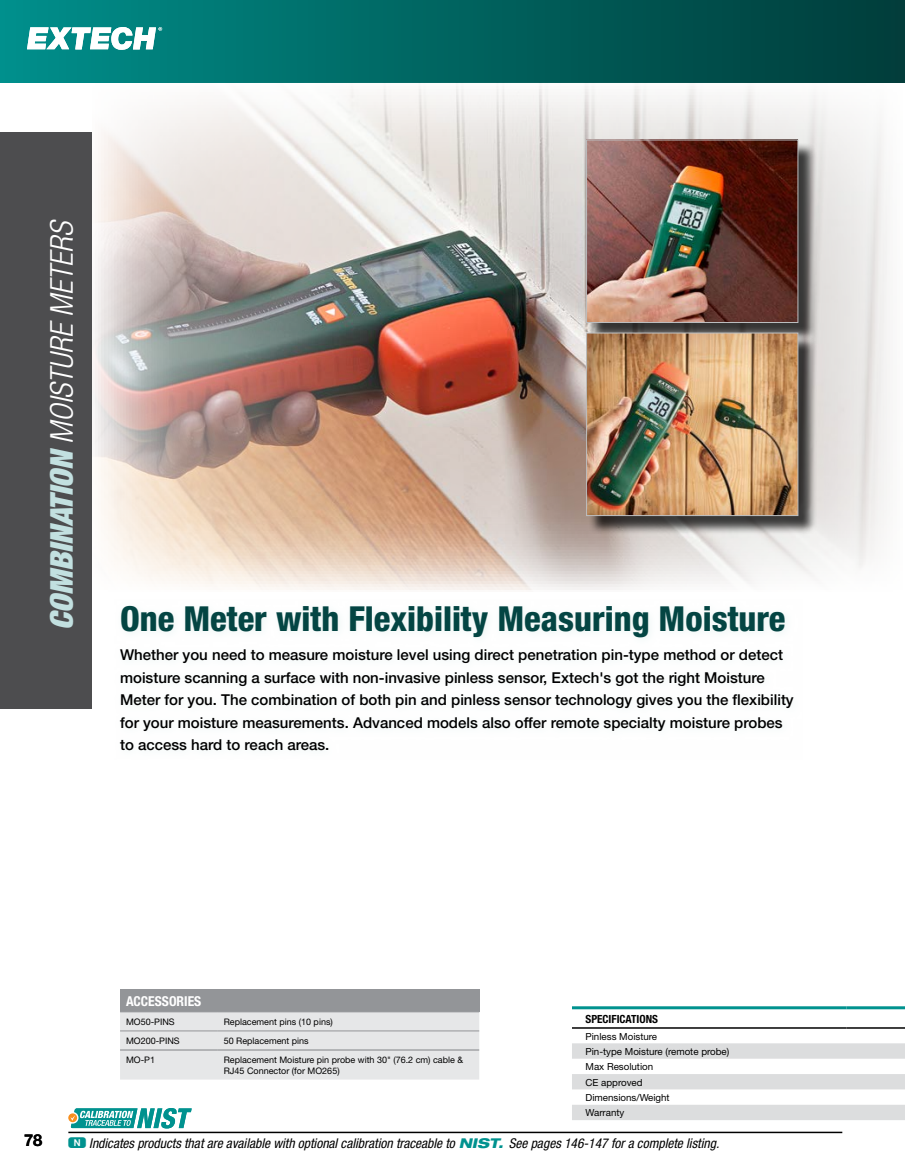
<style>
.page{position:relative;width:905px;height:1175px;background:#fff}
.page>*{position:absolute;margin:0;border:0;box-sizing:border-box;transform-origin:0 0}
.t1{font:800 condensed 34.5px "Helvetica Neue LT";color:#044543}
.t2{font:italic 300 condensed 31.5px "Helvetica Neue LT";color:#fff}
.t3{font:700 16.5px "Helvetica Neue LT";color:#000}
.t4{font:500 15px/22.5px "Helvetica Neue LT";color:#000}
.t5{font:700 condensed 13.65px "Helvetica Neue LT";color:#fff}
.t6{font:italic condensed 13.5px "Helvetica Neue LT";color:#000}
.t7{font:700 condensed 11.25px "Helvetica Neue LT";color:#000}
.t8{font:9.75px/15.3px "Helvetica Neue LT";color:#000}
.t9{font:9px/10.5px "Helvetica Neue LT";color:#000}
.s1{font-weight:900;color:#c2e0e0}
.s2{font-family:"Deutsche Bahn AG Six";font-style:normal;font-stretch:normal;font-size:15px;color:#00928f}
.s3{font-weight:800;font-stretch:expanded;color:#00928f}
</style>
<div class="page">
<div style="left:0;top:0;width:904px;height:83px;background:linear-gradient(to right,#008e8a,#003c39)"></div>
<hr style="left:68px;top:1131px;width:774px;height:2px;background:#000">
<svg style="left:572px;top:1043px;width:332px;height:77px"></svg>
<hr style="left:846px;top:1006px;width:58px;height:3px;background:#00928f">
<hr style="left:846px;top:1027px;width:58px;height:1px;background:#000">
<hr style="left:572px;top:1006px;width:274px;height:3px;background:#00928f">
<hr style="left:572px;top:1027px;width:274px;height:1px;background:#000">
<img style="left:92px;top:86px;width:798px;height:504px">
<div style="left:0;top:132px;width:92px;height:576px;background:#4d4d4f"></div>
<svg style="left:27px;top:27px;width:135px;height:23px"></svg>
<div style="left:120px;top:989px;width:359px;height:22px;background:#939598"></div>
<div style="left:120px;top:1012px;width:359px;height:67px;background:#e6e7e8"></div>
<hr style="left:120px;top:1011px;width:98px;height:1px;background:#939598">
<hr style="left:218px;top:1011px;width:261px;height:1px;background:#939598">
<hr style="left:120px;top:1030px;width:98px;height:1px;background:#939598">
<hr style="left:218px;top:1030px;width:261px;height:1px;background:#939598">
<hr style="left:120px;top:1049px;width:98px;height:1px;background:#808285">
<hr style="left:218px;top:1049px;width:261px;height:1px;background:#808285">
<svg style="left:68px;top:1113px;width:9px;height:9px"></svg>
<svg style="left:70px;top:1108px;width:122px;height:20px"></svg>
<div style="left:588px;top:142px;width:229px;height:200px;background:#000;opacity:.75"></div>
<img style="left:588px;top:142px;width:208px;height:179px">
<div style="left:586px;top:140px;width:212px;height:183px;border:1px solid #bcbec0"></div>
<div style="left:588px;top:335px;width:229px;height:200px;background:#000;opacity:.75"></div>
<img style="left:588px;top:335px;width:208px;height:179px">
<div style="left:586px;top:333px;width:212px;height:183px;border:1px solid #bcbec0"></div>
<h2 class="t2" style="left:44px;top:629px;width:412px;rotate:-90deg"><span class="s1">COMBINATION</span> MOISTURE METERS</h2>
<h1 class="t1" style="left:120px;top:597px;width:666px">One Meter with Flexibility Measuring Moisture</h1>
<p class="t4" style="left:120px;top:643px;width:675px">Whether you need to measure moisture level using direct penetration pin-type method or detect moisture scanning a surface with non-invasive pinless sensor, Extech's got the right Moisture Meter for you. The combination of both pin and pinless sensor technology gives you the flexibility for your moisture measurements. Advanced models also offer remote specialty moisture probes to access hard to reach areas.</p>
<p class="t5" style="left:126px;top:992px;width:77px">ACCESSORIES</p>
<p class="t9" style="left:126px;top:1016px;width:50px">MO50-PINS</p>
<p class="t9" style="left:224px;top:1016px;width:111px">Replacement pins (10 pins)</p>
<p class="t9" style="left:126px;top:1035px;width:55px">MO200-PINS</p>
<p class="t9" style="left:224px;top:1035px;width:87px">50 Replacement pins</p>
<p class="t9" style="left:126px;top:1054px;width:31px">MO-P1</p>
<p class="t9" style="left:224px;top:1054px;width:241px">Replacement Moisture pin probe with 30" (76.2 cm) cable &amp;<br>RJ45 Connector (for MO265)</p>
<p class="t7" style="left:585px;top:1011px;width:74px">SPECIFICATIONS</p>
<p class="t8" style="left:585px;top:1028px;width:145px">Pinless Moisture<br>Pin-type Moisture (remote probe)<br>Max Resolution<br>CE approved<br>Dimensions/Weight<br>Warranty</p>
<p class="t3" style="left:24px;top:1130px;width:20px">78</p>
<p class="t6" style="left:68px;top:1135px;width:652px"><span class="s2">N</span> Indicates products that are available with optional calibration traceable to <span class="s3">NIST.</span> See pages 146-147 for a complete listing.</p>
</div>
